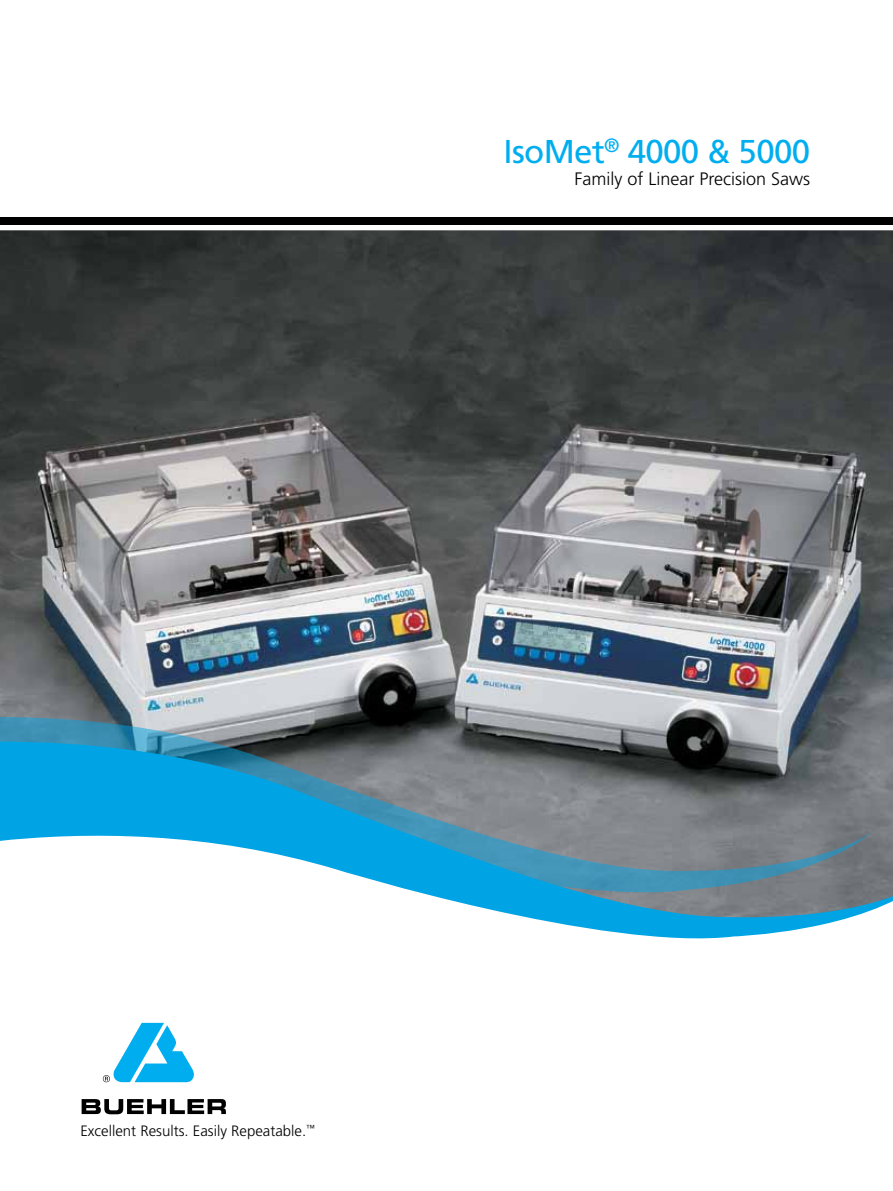
<style>
.page{position:relative;width:893px;height:1191px;background:#fff}
.page>*{position:absolute;margin:0;border:0;box-sizing:border-box;transform-origin:0 0}
.t1{font:33px "Frutiger LT Std";letter-spacing:-.02em;color:#00aeef}
.t2{font:300 18px "Frutiger LT Std";color:#000}
.t3{font:300 15px "Frutiger LT Std";color:#000}
</style>
<div class="page">
<img style="left:0;top:230px;width:893px;height:482px">
<svg style="left:0;top:712px;width:893px;height:227px"></svg>
<svg style="left:0;top:717px;width:872px;height:175px;background:#5e92a7"></svg>
<svg style="left:82px;top:1099px;width:144px;height:15px"></svg>
<svg style="left:103px;top:1022px;width:91px;height:60px"></svg>
<div style="left:0;top:217px;width:893px;height:7px;background:#000"></div>
<h1 class="t1" style="left:504px;top:132px;width:308px">IsoMet<sup>®</sup> 4000 &amp; 5000</h1>
<p class="t2" style="left:574px;top:169px;width:237px">Family of Linear Precision Saws</p>
<p class="t3" style="left:80px;top:1122px;width:236px">Excellent Results. Easily Repeatable.<sup>™</sup></p>
</div>
